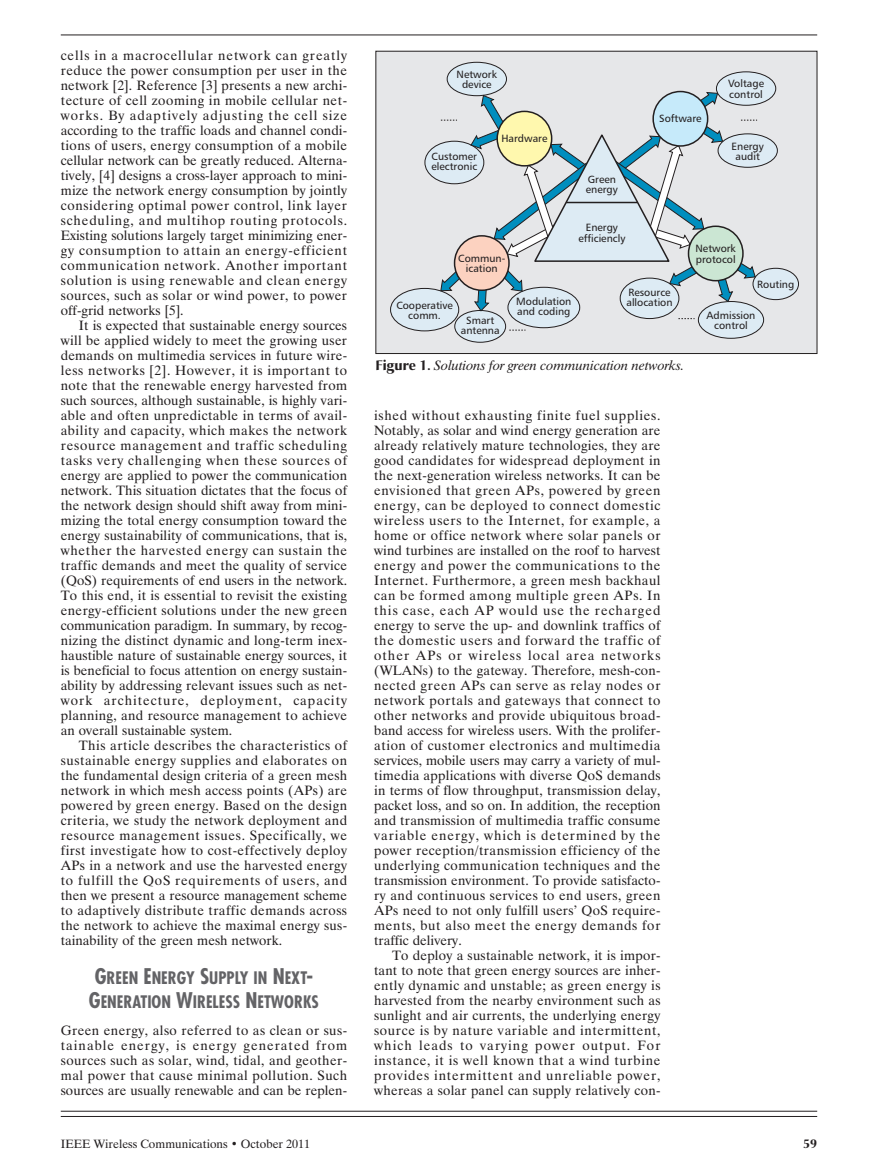
<style>
.page{position:relative;width:878px;height:1175px;background:#fff}
.page>*{position:absolute;margin:0;border:0;box-sizing:border-box;transform-origin:0 0}
.t1{font:700 condensed 16.8px/24px "Futura";color:#636366;text-align:center}
.t2{font:13.5px/15px "Dutch 801 BT";letter-spacing:.02em;color:#231f20;text-align:justify}
.t3{font:italic 13.5px "Dutch 801 BT";color:#231f20}
.t4{font:12px "Dutch 801 BT";color:#231f20}
.t5{font:700 12px "Christiana";color:#231f20}
.t6{font:10.5px/10.5px "Humanist 777 BT Roman B";color:#231f20;text-align:center}
.s1{font-size:21px}
.s2{font-family:"Christiana";font-weight:700;font-style:normal}
</style>
<div class="page">
<hr style="left:61px;top:35px;width:756px;height:1px;background:#231f20">
<hr style="left:61px;top:1116px;width:756px;height:1px;background:#231f20">
<hr style="left:61px;top:1110px;width:756px;height:1px;background:#231f20">
<div style="left:376px;top:51px;width:440px;height:302px;background:#e6e7e9"></div>
<div style="left:716px;top:72px;width:59px;height:33px;background:#ddebf4;border-radius:50%"></div>
<div style="left:716px;top:71px;width:60px;height:35px;border:1px solid #231f20;border-radius:50%"></div>
<div style="left:447px;top:62px;width:59px;height:34px;background:#ddebf4;border-radius:50%"></div>
<div style="left:447px;top:62px;width:60px;height:34px;border:1px solid #231f20;border-radius:50%"></div>
<div style="left:718px;top:134px;width:59px;height:33px;background:#ddebf4;border-radius:50%"></div>
<div style="left:455px;top:310px;width:50px;height:32px;background:#ddebf4;border-radius:50%"></div>
<div style="left:454px;top:310px;width:52px;height:32px;border:1px solid #231f20;border-radius:50%"></div>
<div style="left:753px;top:268px;width:45px;height:31px;background:#ddebf4;border-radius:50%"></div>
<div style="left:752px;top:268px;width:46px;height:32px;border:1px solid #231f20;border-radius:50%"></div>
<div style="left:698px;top:301px;width:65px;height:37px;background:#ddebf4;border-radius:50%"></div>
<div style="left:698px;top:301px;width:66px;height:38px;border:1px solid #231f20;border-radius:50%"></div>
<div style="left:425px;top:141px;width:59px;height:43px;background:#ddebf4;border-radius:50%"></div>
<div style="left:508px;top:287px;width:71px;height:41px;background:#ddebf4;border-radius:50%"></div>
<div style="left:390px;top:288px;width:68px;height:43px;background:#ddebf4;border-radius:50%"></div>
<div style="left:390px;top:288px;width:69px;height:43px;border:1px solid #231f20;border-radius:50%"></div>
<div style="left:620px;top:278px;width:59px;height:40px;background:#ddebf4;border-radius:50%"></div>
<svg style="left:440px;top:92px;width:317px;height:220px"></svg>
<div style="left:375px;top:51px;width:442px;height:303px;border:1px solid #231f20"></div>
<p class="t2" style="left:61px;top:49px;width:288px">cells in a macrocellular network can greatly reduce the power consumption per user in the network [2]. Reference [3] presents a new archi&shy;tecture of cell zooming in mobile cellular net&shy;works. By adaptively adjusting the cell size according to the traffic loads and channel condi&shy;tions of users, energy consumption of a mobile cellular network can be greatly reduced. Alterna&shy;tively, [4] designs a cross-layer approach to mini&shy;mize the network energy consumption by jointly considering optimal power control, link layer scheduling, and multihop routing protocols.<br>Existing solutions largely target minimizing ener&shy;gy consumption to attain an energy-efficient communication network. Another important solution is using renewable and clean energy sources, such as solar or wind power, to power off-grid networks [5].</p>
<p class="t2" style="left:61px;top:319px;width:288px;text-indent:18px">It is expected that sustainable energy sources will be applied widely to meet the growing user demands on multimedia services in future wire&shy;less networks [2]. However, it is important to note that the renewable energy harvested from such sources, although sustainable, is highly vari&shy;able and often unpredictable in terms of avail&shy;ability and capacity, which makes the network resource management and traffic scheduling tasks very challenging when these sources of energy are applied to power the communication network. This situation dictates that the focus of the network design should shift away from mini&shy;mizing the total energy consumption toward the energy sustainability of communications, that is, whether the harvested energy can sustain the traffic demands and meet the quality of service (QoS) requirements of end users in the network.<br>To this end, it is essential to revisit the existing energy-efficient solutions under the new green communication paradigm. In summary, by recog&shy;nizing the distinct dynamic and long-term inex&shy;haustible nature of sustainable energy sources, it is beneficial to focus attention on energy sustain&shy;ability by addressing relevant issues such as net&shy;work architecture, deployment, capacity planning, and resource management to achieve an overall sustainable system.</p>
<p class="t2" style="left:61px;top:739px;width:288px;text-indent:18px">This article describes the characteristics of sustainable energy supplies and elaborates on the fundamental design criteria of a green mesh network in which mesh access points (APs) are powered by green energy. Based on the design criteria, we study the network deployment and resource management issues. Specifically, we first investigate how to cost-effectively deploy APs in a network and use the harvested energy to fulfill the QoS requirements of users, and then we present a resource management scheme to adaptively distribute traffic demands across the network to achieve the maximal energy sus&shy;tainability of the green mesh network.</p>
<p class="t1" style="left:89px;top:967px;width:232px"><span class="s1">G</span>REEN <span class="s1">E</span>NERGY <span class="s1">S</span>UPPLY IN <span class="s1">N</span>EXT<span class="s1">-<br>G</span>ENERATION <span class="s1">W</span>IRELESS <span class="s1">N</span>ETWORKS</p>
<p class="t2" style="left:61px;top:1024px;width:288px">Green energy, also referred to as clean or sus&shy;tainable energy, is energy generated from sources such as solar, wind, tidal, and geother&shy;mal power that cause minimal pollution. Such sources are usually renewable and can be replen-</p>
<p class="t6" style="left:456px;top:70px;width:42px">Network device</p>
<p class="t6" style="left:431px;top:152px;width:47px;text-align:left">Customer electronic</p>
<p class="t6" style="left:501px;top:134px;width:47px">Hardware</p>
<p class="t6" style="left:659px;top:114px;width:44px">Software</p>
<p class="t6" style="left:728px;top:79px;width:37px;text-align:left">Voltage control</p>
<p class="t6" style="left:731px;top:141px;width:34px">Energy audit</p>
<p class="t6" style="left:586px;top:174px;width:33px;text-align:left">Green energy</p>
<p class="t6" style="left:578px;top:223px;width:49px">Energy efficiencly</p>
<p class="t6" style="left:458px;top:254px;width:49px">Commun&shy;ication</p>
<p class="t6" style="left:695px;top:244px;width:42px;text-align:left">Network protocol</p>
<p class="t6" style="left:396px;top:300px;width:58px">Cooperative comm.</p>
<p class="t6" style="left:461px;top:316px;width:40px">Smart antenna</p>
<p class="t6" style="left:516px;top:297px;width:57px;text-align:left">Modulation and coding</p>
<p class="t6" style="left:626px;top:288px;width:48px;text-align:left">Resource allocation</p>
<p class="t3" style="left:375px;top:360px;width:310px"><span class="s2">Figure 1.</span> Solutions for green communication networks.</p>
<p class="t2" style="left:374px;top:409px;width:288px">ished without exhausting finite fuel supplies.<br>Notably, as solar and wind energy generation are already relatively mature technologies, they are good candidates for widespread deployment in the next-generation wireless networks. It can be envisioned that green APs, powered by green energy, can be deployed to connect domestic wireless users to the Internet, for example, a home or office network where solar panels or wind turbines are installed on the roof to harvest energy and power the communications to the Internet. Furthermore, a green mesh backhaul can be formed among multiple green APs. In this case, each AP would use the recharged energy to serve the up- and downlink traffics of the domestic users and forward the traffic of other APs or wireless local area networks (WLANs) to the gateway. Therefore, mesh-con&shy;nected green APs can serve as relay nodes or network portals and gateways that connect to other networks and provide ubiquitous broad&shy;band access for wireless users. With the prolifer&shy;ation of customer electronics and multimedia services, mobile users may carry a variety of mul&shy;timedia applications with diverse QoS demands in terms of flow throughput, transmission delay, packet loss, and so on. In addition, the reception and transmission of multimedia traffic consume variable energy, which is determined by the power reception/transmission efficiency of the underlying communication techniques and the transmission environment. To provide satisfacto&shy;ry and continuous services to end users, green APs need to not only fulfill users’ QoS require&shy;ments, but also meet the energy demands for traffic delivery.</p>
<p class="t2" style="left:374px;top:949px;width:288px;text-indent:18px">To deploy a sustainable network, it is impor&shy;tant to note that green energy sources are inher&shy;ently dynamic and unstable; as green energy is harvested from the nearby environment such as sunlight and air currents, the underlying energy source is by nature variable and intermittent, which leads to varying power output. For instance, it is well known that a wind turbine provides intermittent and unreliable power, whereas a solar panel can supply relatively con-</p>
<p class="t6" style="left:757px;top:279px;width:39px">Routing</p>
<p class="t6" style="left:706px;top:311px;width:50px">Admission control</p>
<p class="t4" style="left:61px;top:1139px;width:251px">IEEE Wireless Communications • October 2011</p>
<p class="t5" style="left:803px;top:1138px;width:15px">59</p>
</div>
